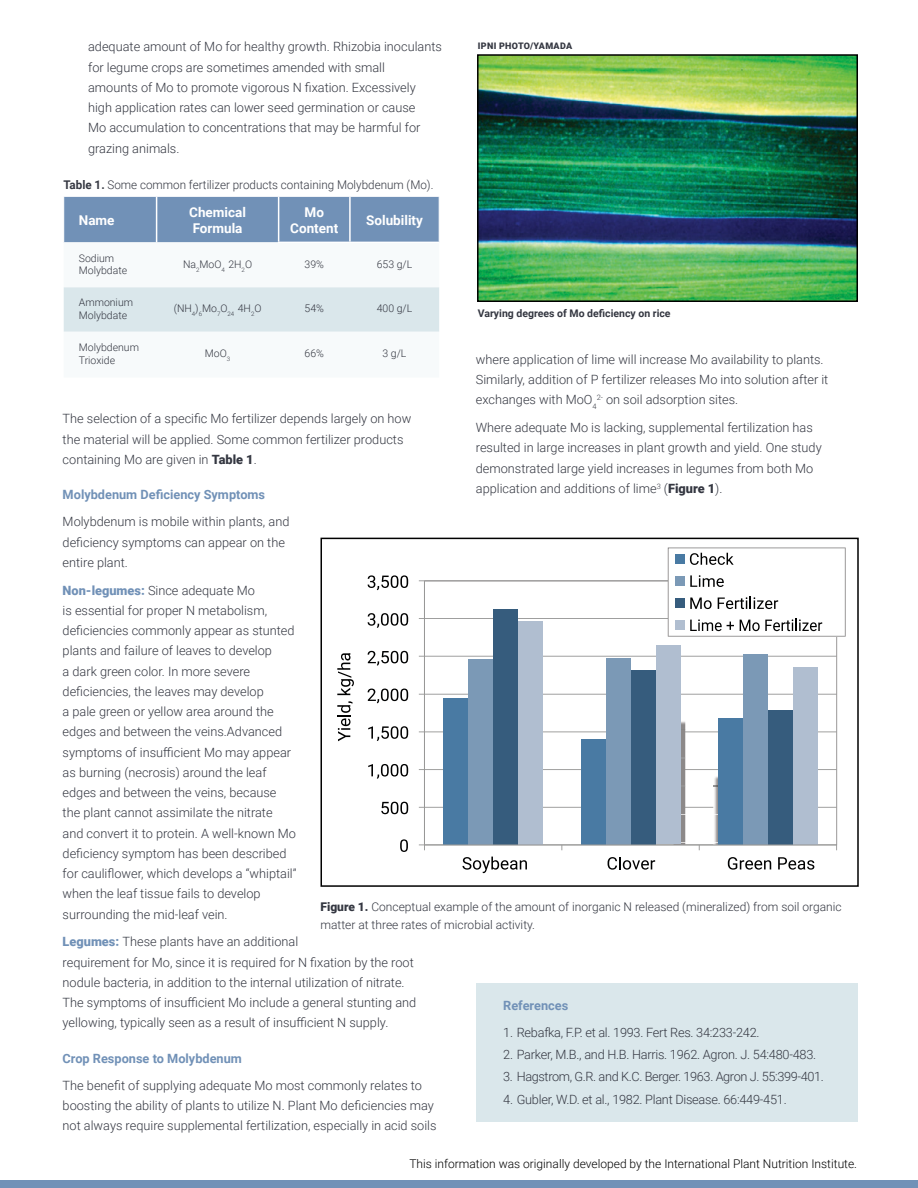
<style>
.page{position:relative;width:918px;height:1188px;background:#fff}
.page>*{position:absolute;margin:0;border:0;box-sizing:border-box;transform-origin:0 0}
.t1{font:700 13.5px/16.2px "Roboto";color:#fff}
.t2{font:300 12.75px/20.2px "Roboto";color:#343741}
.t3{font:300 12.75px "Roboto";letter-spacing:-.02em;color:#343741}
.t4{font:700 12.75px "Roboto";color:#7191b7}
.t5{font:300 12.75px "Roboto";letter-spacing:-.03em;color:#343741}
.t6{font:300 12px/18px "Roboto";color:#343741}
.t7{font:300 12px "Roboto";color:#000}
.t8{font:300 10.5px/12.6px "Roboto";color:#343741}
.t9{font:700 10.5px "Roboto";color:#343741}
.t10{font:900 9px "Roboto";letter-spacing:.035em;color:#343741}
.s1{font-weight:700}
.s2{font-weight:900}
.s3{font-weight:900;color:#7191b7}
</style>
<div class="page">
<div style="left:0;top:1180px;width:918px;height:8px;background:#7191b7"></div>
<div style="left:476px;top:983px;width:381px;height:139px;background:#dae7eb"></div>
<div style="left:64px;top:197px;width:375px;height:45px;background:#7191b7"></div>
<svg style="left:64px;top:242px;width:214px;height:1px"></svg>
<div style="left:64px;top:287px;width:375px;height:45px;background:#dae7eb"></div>
<hr style="left:156px;top:197px;width:1px;height:45px;background:#fff">
<hr style="left:349px;top:197px;width:2px;height:45px;background:#fff">
<hr style="left:278px;top:197px;width:1px;height:45px;background:#fff">
<img style="left:480px;top:57px;width:375px;height:242px">
<div style="left:477px;top:54px;width:381px;height:248px;border:2px solid #000"></div>
<svg style="left:424px;top:580px;width:413px;height:264px"></svg>
<img style="left:713px;top:775px;width:5px;height:69px">
<img style="left:681px;top:720px;width:4px;height:124px">
<img style="left:681px;top:729px;width:4px;height:58px">
<div style="left:443px;top:698px;width:25px;height:147px;background:#497aa3"></div>
<div style="left:581px;top:739px;width:25px;height:106px;background:#497aa3"></div>
<div style="left:718px;top:719px;width:25px;height:126px;background:#497aa3"></div>
<div style="left:468px;top:659px;width:25px;height:186px;background:#7b99b6"></div>
<div style="left:606px;top:658px;width:25px;height:187px;background:#7b99b6"></div>
<div style="left:743px;top:654px;width:25px;height:191px;background:#7b99b6"></div>
<div style="left:493px;top:610px;width:25px;height:235px;background:#365c7d"></div>
<div style="left:631px;top:670px;width:25px;height:175px;background:#365c7d"></div>
<div style="left:768px;top:710px;width:25px;height:135px;background:#365c7d"></div>
<div style="left:518px;top:621px;width:25px;height:223px;background:#b0bed0"></div>
<div style="left:656px;top:645px;width:25px;height:199px;background:#b0bed0"></div>
<div style="left:793px;top:667px;width:25px;height:177px;background:#b0bed0"></div>
<hr style="left:424px;top:581px;width:1px;height:264px;background:#989897">
<hr style="left:424px;top:844px;width:413px;height:1px;background:#989897">
<svg style="left:419px;top:844px;width:6px;height:6px"></svg>
<svg style="left:400px;top:839px;width:8px;height:13px"></svg>
<svg style="left:381px;top:802px;width:27px;height:12px"></svg>
<svg style="left:368px;top:764px;width:40px;height:15px"></svg>
<svg style="left:368px;top:726px;width:40px;height:15px"></svg>
<svg style="left:368px;top:689px;width:40px;height:14px"></svg>
<svg style="left:368px;top:651px;width:40px;height:15px"></svg>
<svg style="left:368px;top:613px;width:40px;height:15px"></svg>
<svg style="left:368px;top:575px;width:40px;height:15px"></svg>
<svg style="left:463px;top:857px;width:64px;height:16px"></svg>
<svg style="left:608px;top:857px;width:47px;height:13px"></svg>
<svg style="left:728px;top:857px;width:43px;height:13px"></svg>
<svg style="left:778px;top:857px;width:36px;height:13px"></svg>
<svg style="left:337px;top:701px;width:16px;height:40px"></svg>
<svg style="left:337px;top:653px;width:17px;height:42px"></svg>
<svg style="left:668px;top:547px;width:178px;height:90px"></svg>
<div style="left:321px;top:538px;width:538px;height:349px;border:2px solid #000"></div>
<p class="t2" style="left:88px;top:38px;width:355px">adequate amount of Mo for healthy growth. Rhizobia inoculants for legume crops are sometimes amended with small<br>amounts of Mo to promote vigorous N fixation. Excessively high application rates can lower seed germination or cause<br>Mo accumulation to concentrations that may be harmful for grazing animals.</p>
<p class="t10" style="left:478px;top:42px;width:96px">IPNI PHOTO/YAMADA</p>
<p class="t6" style="left:63px;top:176px;width:372px"><span class="s1">Table 1.</span> Some common fertilizer products containing Molybdenum (Mo).</p>
<p class="t1" style="left:79px;top:213px;width:37px">Name</p>
<p class="t1" style="left:189px;top:203px;width:58px">Chemical<br>Formula</p>
<p class="t1" style="left:290px;top:205px;width:50px;text-align:center">Mo<br>Content</p>
<p class="t1" style="left:366px;top:213px;width:58px">Solubility</p>
<p class="t8" style="left:79px;top:253px;width:50px">Sodium<br>Molybdate</p>
<p class="t8" style="left:183px;top:259px;width:71px">Na<sub>2</sub>MoO<sub>4</sub>•2H<sub>2</sub>O</p>
<p class="t8" style="left:305px;top:258px;width:21px">39%</p>
<p class="t8" style="left:377px;top:258px;width:37px">653 g/L</p>
<p class="t8" style="left:79px;top:297px;width:56px">Ammonium<br>Molybdate</p>
<p class="t8" style="left:174px;top:303px;width:89px">(NH<sub>4</sub>)<sub>6</sub>Mo<sub>7</sub>O<sub>24</sub>•4H<sub>2</sub>O</p>
<p class="t8" style="left:305px;top:302px;width:21px">54%</p>
<p class="t8" style="left:377px;top:302px;width:37px">400 g/L</p>
<p class="t8" style="left:79px;top:342px;width:62px">Molybdenum<br>Trioxide</p>
<p class="t8" style="left:205px;top:348px;width:27px">MoO<sub>3</sub></p>
<p class="t8" style="left:305px;top:347px;width:21px">66%</p>
<p class="t8" style="left:383px;top:347px;width:25px">3 g/L</p>
<p class="t9" style="left:478px;top:306px;width:194px">Varying degrees of Mo deficiency on rice</p>
<p class="t2" style="left:476px;top:350px;width:354px">where application of lime will increase Mo availability to plants.<br>Similarly, addition of P fertilizer releases Mo into solution after it exchanges with MoO<sub>4</sub><sup>2-</sup> on soil adsorption sites.</p>
<p class="t2" style="left:476px;top:417px;width:347px">Where adequate Mo is lacking, supplemental fertilization has resulted in large increases in plant growth and yield. One study demonstrated large yield increases in legumes from both Mo application and additions of lime<sup>3</sup> (<span class="s2">Figure 1</span>).</p>
<p class="t2" style="left:63px;top:408px;width:350px">The selection of a specific Mo fertilizer depends largely on how the material will be applied. Some common fertilizer products containing Mo are given in <span class="s2">Table 1</span>.</p>
<p class="t4" style="left:63px;top:486px;width:204px">Molybdenum Deficiency Symptoms</p>
<p class="t2" style="left:63px;top:511px;width:228px">Molybdenum is mobile within plants, and deficiency symptoms can appear on the entire plant.</p>
<p class="t2" style="left:63px;top:581px;width:236px"><span class="s3">Non-legumes:</span> Since adequate Mo<br>is essential for proper N metabolism, deficiencies commonly appear as stunted plants and failure of leaves to develop<br>a dark green color. In more severe deficiencies, the leaves may develop<br>a pale green or yellow area around the edges and between the veins.Advanced symptoms of insufficient Mo may appear as burning (necrosis) around the leaf edges and between the veins, because the plant cannot assimilate the nitrate and convert it to protein. A well-known Mo deficiency symptom has been described for cauliflower, which develops a “whiptail” when the leaf tissue fails to develop surrounding the mid-leaf vein.</p>
<p class="t2" style="left:63px;top:933px;width:355px"><span class="s3">Legumes:</span> These plants have an additional<br>requirement for Mo, since it is required for N fixation by the root nodule bacteria, in addition to the internal utilization of nitrate.<br>The symptoms of insufficient Mo include a general stunting and yellowing, typically seen as a result of insufficient N supply.</p>
<p class="t4" style="left:63px;top:1049px;width:181px">Crop Response to Molybdenum</p>
<p class="t2" style="left:63px;top:1075px;width:375px">The benefit of supplying adequate Mo most commonly relates to boosting the ability of plants to utilize N. Plant Mo deficiencies may not always require supplemental fertilization, especially in acid soils</p>
<p class="t6" style="left:321px;top:897px;width:523px"><span class="s2">Figure 1.</span> Conceptual example of the amount of inorganic N released (mineralized) from soil organic matter at three rates of microbial activity.</p>
<p class="t4" style="left:503px;top:996px;width:67px">References</p>
<p class="t3" style="left:503px;top:1023px;width:258px">1. Rebafka, F.P. et al. 1993. Fert Res. 34:233-242.</p>
<p class="t3" style="left:503px;top:1049px;width:314px">2. Parker, M.B., and H.B. Harris. 1962. Agron. J. 54:480-483.</p>
<p class="t5" style="left:503px;top:1071px;width:322px">3. Hagstrom, G.R. and K.C. Berger. 1963. Agron J. 55:399-401.</p>
<p class="t3" style="left:503px;top:1094px;width:285px">4. Gubler, W.D. et al., 1982. Plant Disease. 66:449-451.</p>
<p class="t7" style="left:409px;top:1158px;width:449px">This information was originally developed by the International Plant Nutrition Institute.</p>
</div>
